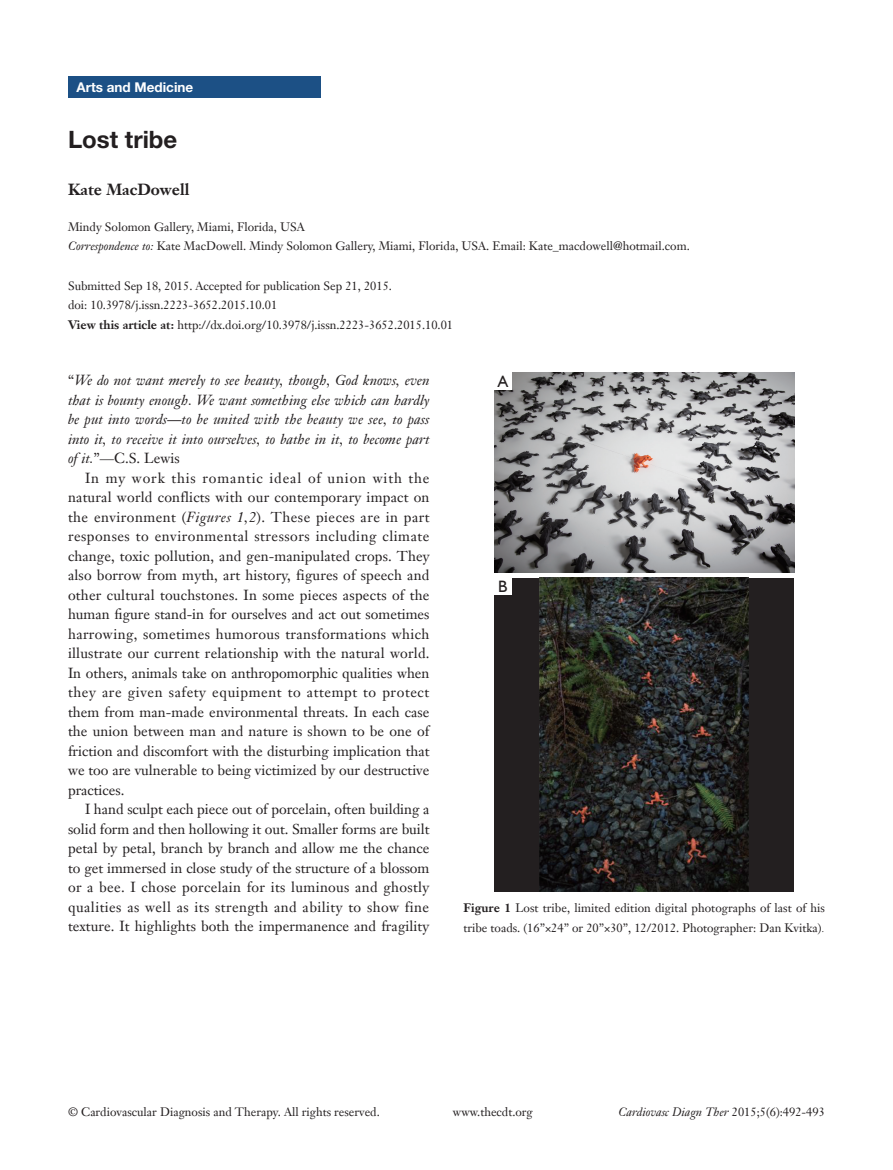
<style>
.page{position:relative;width:893px;height:1170px;background:#fff}
.page>*{position:absolute;margin:0;border:0;box-sizing:border-box;transform-origin:0 0}
.文题{font:700 24px "Helvetica Neue LT Pro";color:#231f20}
.t1{font:16.5px "Humanist 521 BT";color:#231f20}
.作者{font:700 15.75px "Janson Text LT";color:#231f20}
.t2{font:14.25px/19.5px "Janson Text LT";letter-spacing:.005em;color:#231f20;text-align:justify}
.t3{font:italic 14.25px/19.5px "Janson Text LT";color:#231f20;text-align:justify}
.栏目{font:700 13.5px "Helvetica Neue LT Pro";color:#fff}
.t4{font:12px/19.5px "Janson Text LT";color:#231f20}
.t5{font:italic 12px "Janson Text LT";color:#231f20}
.s1{font-style:italic}
.s2{font-weight:700}
.s3{font-style:normal}
.s4{font-family:"Adobe Song Std";font-weight:300}
</style>
<div class="page">
<div style="left:68px;top:77px;width:252px;height:21px;background:#1c5085"></div>
<img style="left:494px;top:373px;width:300px;height:199px">
<div style="left:494px;top:373px;width:17px;height:17px;background:#fff"></div>
<div style="left:494px;top:578px;width:300px;height:313px;background:#231f20"></div>
<img style="left:540px;top:578px;width:209px;height:313px">
<div style="left:494px;top:578px;width:17px;height:17px;background:#fff"></div>
<p class="栏目" style="left:77px;top:79px;width:118px">Arts and Medicine</p>
<p class="文题" style="left:68px;top:124px;width:111px">Lost tribe</p>
<p class="作者" style="left:68px;top:179px;width:123px">Kate MacDowell</p>
<p class="t4" style="left:68px;top:217px;width:238px">Mindy Solomon Gallery, Miami, Florida, USA</p>
<p class="t4" style="left:68px;top:236px;width:623px"><span class="s1">Correspondence to:</span> Kate MacDowell. Mindy Solomon Gallery, Miami, Florida, USA. Email: Kate_macdowell@hotmail.com.</p>
<p class="t4" style="left:68px;top:275px;width:326px">Submitted Sep 18, 2015. Accepted for publication Sep 21, 2015.</p>
<p class="t4" style="left:68px;top:295px;width:211px">doi: 10.3978/j.issn.2223-3652.2015.10.01</p>
<p class="t4" style="left:68px;top:314px;width:387px"><span class="s2">View this article at:</span> http://dx.doi.org/10.3978/j.issn.2223-3652.2015.10.01</p>
<p class="t3" style="left:68px;top:370px;width:363px"><span class="s3">“</span>We do not want merely to see beauty, though, God knows, even that is bounty enough. We want something else which can hardly be put into words—to be united with the beauty we see, to pass into it, to receive it into ourselves, to bathe in it, to become part of it.<span class="s3">”—C.S. Lewis</span></p>
<p class="t2" style="left:68px;top:467px;width:363px;text-indent:17px">In my work this romantic ideal of union with the natural world conflicts with our contemporary impact on the environment (<span class="s1">Figures 1,2</span>). These pieces are in part responses to environmental stressors including climate change, toxic pollution, and gen-manipulated crops. They also borrow from myth, art history, figures of speech and other cultural touchstones. In some pieces aspects of the human figure stand-in for ourselves and act out sometimes harrowing, sometimes humorous transformations which illustrate our current relationship with the natural world.<br>In others, animals take on anthropomorphic qualities when they are given safety equipment to attempt to protect them from man-made environmental threats. In each case the union between man and nature is shown to be one of friction and discomfort with the disturbing implication that we too are vulnerable to being victimized by our destructive practices.</p>
<p class="t2" style="left:68px;top:799px;width:363px;text-indent:17px">I hand sculpt each piece out of porcelain, often building a solid form and then hollowing it out. Smaller forms are built petal by petal, branch by branch and allow me the chance to get immersed in close study of the structure of a blossom or a bee. I chose porcelain for its luminous and ghostly qualities as well as its strength and ability to show fine texture. It highlights both the impermanence and fragility</p>
<p class="t1" style="left:498px;top:371px;width:12px">A</p>
<p class="t1" style="left:498px;top:576px;width:11px">B</p>
<p class="t4" style="left:463px;top:898px;width:363px"><span class="s2">Figure 1</span> Lost tribe, limited edition digital photographs of last of his tribe toads. (16”×24” or 20”×30”, 12/2012. Photographer: Dan Kvitka)<span class="s4">.</span></p>
<p class="t4" style="left:68px;top:1102px;width:313px">© Cardiovascular Diagnosis and Therapy. All rights reserved.</p>
<p class="t4" style="left:453px;top:1102px;width:81px">www.thecdt.org</p>
<p class="t5" style="left:618px;top:1104px;width:208px">Cardiovasc Diagn Ther <span class="s3">2015;5(6):492-493</span></p>
</div>
